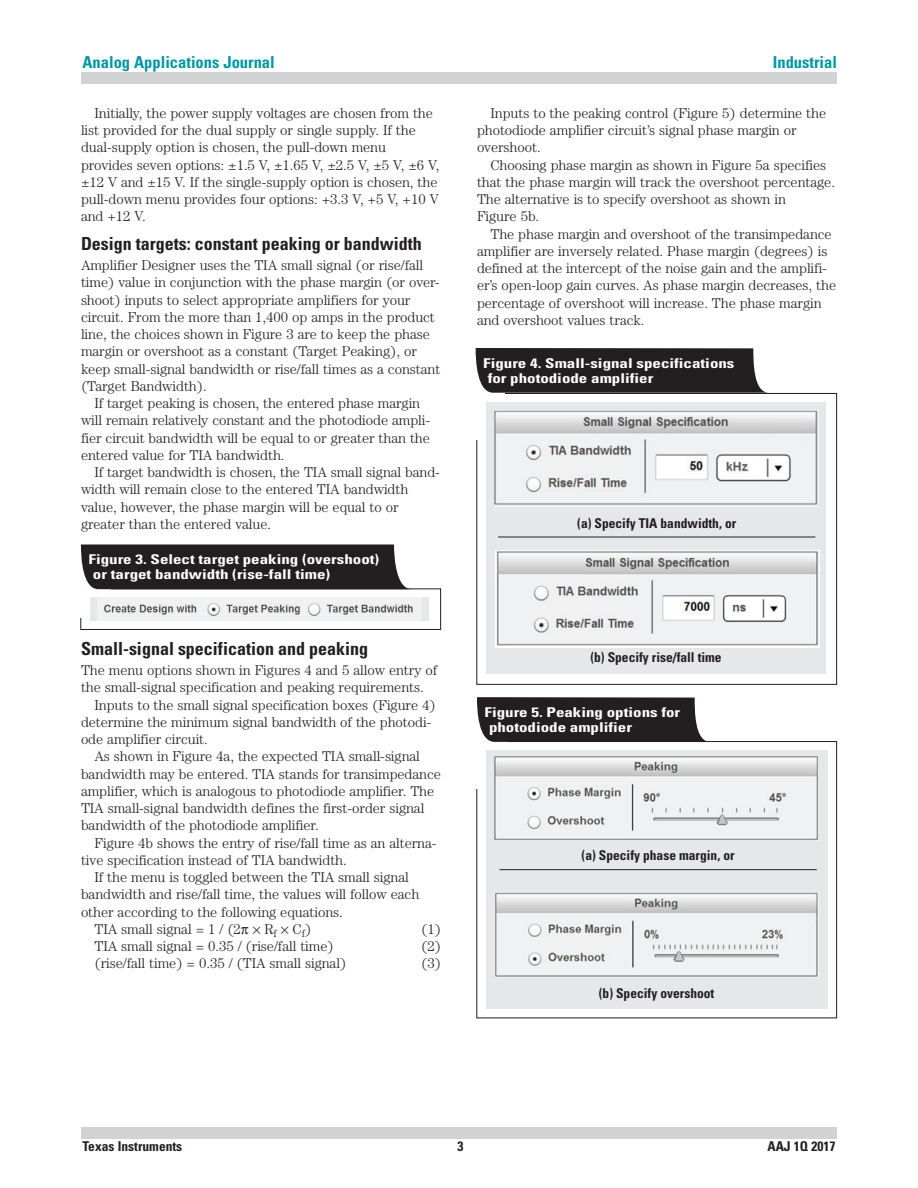
<style>
.page{position:relative;width:918px;height:1188px;background:#fff}
.page>*{position:absolute;margin:0;border:0;box-sizing:border-box;transform-origin:0 0}
.t1{font:700 condensed 18px "Univers";color:#231f20}
.t2{font:700 condensed 16.5px "Univers";color:#0097a4}
.t3{font:300 14.25px/17.2px "Century";letter-spacing:-.005em;color:#231f20}
.t4{font:700 condensed 13.5px/15px "Univers";color:#fff;scale:1.26 1}
.t5{font:700 condensed 13.5px "Univers";color:#231f20}
</style>
<div class="page">
<div style="left:81px;top:1127px;width:756px;height:11px;background:#d1d2d4"></div>
<div style="left:81px;top:73px;width:756px;height:11px;background:#d1d2d4"></div>
<div style="left:80px;top:588px;width:361px;height:42px;border:1px solid #231f20"></div>
<div style="left:78px;top:560px;width:33px;height:58px;background:#fff"></div>
<svg style="left:81px;top:544px;width:331px;height:45px;background:#312d2e"></svg>
<div style="left:90px;top:598px;width:339px;height:23px;background:#eff1f2"></div>
<img style="left:104px;top:602px;width:309px;height:16px">
<div style="left:476px;top:741px;width:361px;height:277px;border:1px solid #231f20"></div>
<div style="left:474px;top:713px;width:33px;height:75px;background:#fff"></div>
<svg style="left:477px;top:697px;width:233px;height:45px;background:#333030"></svg>
<div style="left:486px;top:750px;width:341px;height:259px;background:#e6e7e9"></div>
<img style="left:494px;top:756px;width:324px;height:84px">
<img style="left:495px;top:892px;width:323px;height:85px">
<hr style="left:500px;top:869px;width:317px;height:1px;background:#231f20">
<div style="left:476px;top:393px;width:361px;height:292px;border:1px solid #231f20"></div>
<div style="left:473px;top:364px;width:32px;height:75px;background:#fff"></div>
<svg style="left:475px;top:348px;width:294px;height:45px;background:#322e2f"></svg>
<div style="left:486px;top:402px;width:339px;height:272px;background:#e6e7e9"></div>
<img style="left:494px;top:410px;width:324px;height:97px">
<hr style="left:498px;top:537px;width:317px;height:1px;background:#231f20">
<img style="left:495px;top:551px;width:324px;height:96px">
<p class="t2" style="left:82px;top:52px;width:194px">Analog Applications Journal</p>
<p class="t2" style="left:773px;top:52px;width:66px">Industrial</p>
<p class="t3" style="left:81px;top:104px;width:360px;text-indent:14px">Initially, the power supply voltages are chosen from the list provided for the dual supply or single supply. If the dual-supply option is chosen, the pull-down menu provides seven options: ±1.5 V, ±1.65 V, ±2.5 V, ±5 V, ±6 V, ±12 V and ±15 V. If the single-supply option is chosen, the pull-down menu provides four options: +3.3 V, +5 V, +10 V and +12 V.</p>
<p class="t1" style="left:81px;top:232px;width:342px">Design targets: constant peaking or bandwidth</p>
<p class="t3" style="left:81px;top:256px;width:361px">Amplifier Designer uses the TIA small signal (or rise/fall time) value in conjunction with the phase margin (or over&shy;shoot) inputs to select appropriate amplifiers for your circuit. From the more than 1,400 op amps in the product line, the choices shown in Figure 3 are to keep the phase margin or overshoot as a constant (Target Peaking), or keep small-signal bandwidth or rise/fall times as a constant (Target Bandwidth).</p>
<p class="t3" style="left:81px;top:394px;width:351px;text-indent:14px">If target peaking is chosen, the entered phase margin will remain relatively constant and the photodiode ampli&shy;fier circuit bandwidth will be equal to or greater than the entered value for TIA bandwidth.</p>
<p class="t3" style="left:81px;top:463px;width:361px;text-indent:14px">If target bandwidth is chosen, the TIA small signal band&shy;width will remain close to the entered TIA bandwidth value, however, the phase margin will be equal to or greater than the entered value.</p>
<p class="t3" style="left:477px;top:104px;width:351px;text-indent:14px">Inputs to the peaking control (Figure 5) determine the photodiode amplifier circuit’s signal phase margin or overshoot.</p>
<p class="t3" style="left:477px;top:156px;width:360px;text-indent:14px">Choosing phase margin as shown in Figure 5a specifies that the phase margin will track the overshoot percentage.<br>The alternative is to specify overshoot as shown in<br>Figure 5b.</p>
<p class="t3" style="left:477px;top:225px;width:361px;text-indent:14px">The phase margin and overshoot of the transimpedance amplifier are inversely related. Phase margin (degrees) is defined at the intercept of the noise gain and the amplifi&shy;er’s open-loop gain curves. As phase margin decreases, the percentage of overshoot will increase. The phase margin and overshoot values track.</p>
<p class="t4" style="left:488px;top:355px;width:197px;text-indent:-4px">Figure 4. Small-signal specifications for photodiode amplifier</p>
<p class="t5" style="left:577px;top:515px;width:161px">(a) Specify TIA bandwidth, or</p>
<p class="t4" style="left:93px;top:552px;width:229px;text-indent:-4px">Figure 3. Select target peaking (overshoot) or target bandwidth (rise-fall time)</p>
<p class="t1" style="left:81px;top:638px;width:289px">Small-signal specification and peaking</p>
<p class="t3" style="left:81px;top:662px;width:358px">The menu options shown in Figures 4 and 5 allow entry of</p>
<p class="t3" style="left:81px;top:679px;width:344px">the small-signal specification and peaking requirements.</p>
<p class="t3" style="left:94px;top:696px;width:343px">Inputs to the small signal specification boxes (Figure 4)</p>
<p class="t3" style="left:81px;top:713px;width:352px">determine the minimum signal bandwidth of the photodi-</p>
<p class="t3" style="left:81px;top:731px;width:128px">ode amplifier circuit.</p>
<p class="t3" style="left:94px;top:748px;width:327px">As shown in Figure 4a, the expected TIA small-signal</p>
<p class="t3" style="left:81px;top:765px;width:362px">bandwidth may be entered. TIA stands for transimpedance</p>
<p class="t3" style="left:81px;top:782px;width:355px">amplifier, which is analogous to photodiode amplifier. The</p>
<p class="t3" style="left:81px;top:800px;width:345px">TIA small-signal bandwidth defines the first-order signal</p>
<p class="t3" style="left:81px;top:817px;width:239px">bandwidth of the photodiode amplifier.</p>
<p class="t3" style="left:94px;top:834px;width:344px">Figure 4b shows the entry of rise/fall time as an alterna-</p>
<p class="t3" style="left:81px;top:851px;width:267px">tive specification instead of TIA bandwidth.</p>
<p class="t3" style="left:94px;top:869px;width:316px">If the menu is toggled between the TIA small signal</p>
<p class="t3" style="left:81px;top:886px;width:340px">bandwidth and rise/fall time, the values will follow each</p>
<p class="t3" style="left:81px;top:903px;width:263px">other according to the following equations.</p>
<p class="t3" style="left:94px;top:920px;width:148px">TIA small signal = 1 / (2</p>
<p class="t3" style="left:264px;top:920px;width:49px">R<sub>f</sub> C<sub>f</sub>)</p>
<p class="t3" style="left:421px;top:920px;width:21px">(1)</p>
<p class="t3" style="left:94px;top:938px;width:241px">TIA small signal = 0.35 / (rise/fall time)</p>
<p class="t3" style="left:421px;top:938px;width:21px">(2)</p>
<p class="t3" style="left:94px;top:955px;width:253px">(rise/fall time) = 0.35 / (TIA small signal)</p>
<p class="t3" style="left:421px;top:955px;width:21px">(3)</p>
<p class="t5" style="left:590px;top:649px;width:133px">(b) Specify rise/fall time</p>
<p class="t4" style="left:489px;top:704px;width:153px;text-indent:-4px">Figure 5. Peaking options for photodiode amplifier</p>
<p class="t5" style="left:582px;top:847px;width:154px">(a) Specify phase margin, or</p>
<p class="t5" style="left:599px;top:984px;width:117px">(b) Specify overshoot</p>
<p class="t5" style="left:82px;top:1138px;width:101px">Texas Instruments</p>
<p class="t5" style="left:458px;top:1138px;width:7px">3</p>
<p class="t5" style="left:767px;top:1138px;width:70px">AAJ 1Q 2017</p>
</div>
